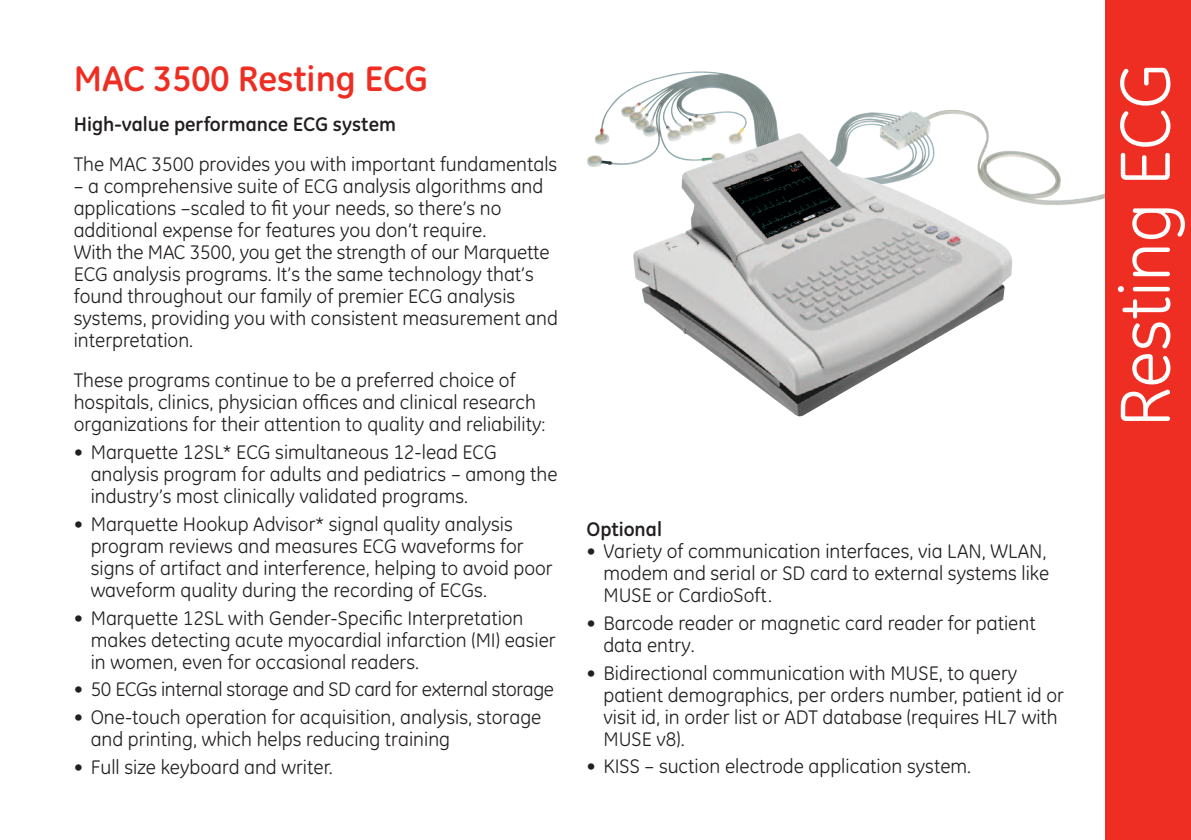
<style>
.page{position:relative;width:1191px;height:840px;background:#fff}
.page>*{position:absolute;margin:0;border:0;box-sizing:border-box;transform-origin:0 0}
.t1{font:72px "GE Inspira";color:#fff}
.t2{font:700 36px "GE Inspira";color:#ee2e22}
.t3{font:20px/22px "GE Inspira";color:#231f20}
.t4{font:20px "GE Inspira";letter-spacing:-.02em;color:#231f20}
.t5{font:700 20px "GE Inspira";color:#231f20}
</style>
<div class="page">
<img style="left:587px;top:71px;width:160px;height:96px">
<img style="left:632px;top:133px;width:381px;height:284px">
<div style="left:1106px;top:0;width:85px;height:839px;background:#ee2e22"></div>
<h2 class="t2" style="left:74px;top:55px;width:356px">MAC 3500 Resting ECG</h2>
<p class="t5" style="left:74px;top:111px;width:324px">High-value performance ECG system</p>
<p class="t3" style="left:74px;top:153px;width:485px">The MAC 3500 provides you with important fundamentals</p>
<p class="t3" style="left:74px;top:175px;width:486px">– a comprehensive suite of ECG analysis algorithms and applications –scaled to fit your needs, so there’s no additional expense for features you don’t require.<br>With the MAC 3500, you get the strength of our Marquette ECG analysis programs. It’s the same technology that’s found throughout our family of premier ECG analysis systems, providing you with consistent measurement and interpretation.</p>
<p class="t3" style="left:74px;top:369px;width:473px">These programs continue to be a preferred choice of hospitals, clinics, physician offices and clinical research organizations for their attention to quality and reliability:</p>
<p class="t3" style="left:91px;top:441px;width:468px;text-indent:-17px">• Marquette 12SL* ECG simultaneous 12-lead ECG analysis program for adults and pediatrics – among the industry’s most clinically validated programs.</p>
<p class="t3" style="left:91px;top:512px;width:463px;text-indent:-17px">• Marquette Hookup Advisor* signal quality analysis program reviews and measures ECG waveforms for signs of artifact and interference, helping to avoid poor waveform quality during the recording of ECGs.</p>
<p class="t3" style="left:91px;top:606px;width:466px;text-indent:-17px">• Marquette 12SL with Gender-Specific Interpretation makes detecting acute myocardial infarction (MI) easier in women, even for occasional readers.</p>
<p class="t4" style="left:74px;top:677px;width:482px">• 50 ECGs internal storage and SD card for external storage</p>
<p class="t3" style="left:91px;top:705px;width:452px;text-indent:-17px">• One-touch operation for acquisition, analysis, storage and printing, which helps reducing training</p>
<p class="t3" style="left:74px;top:755px;width:260px">• Full size keyboard and writer.</p>
<p class="t5" style="left:586px;top:516px;width:77px">Optional</p>
<p class="t3" style="left:603px;top:540px;width:447px;text-indent:-17px">• Variety of communication interfaces, via LAN, WLAN, modem and serial or SD card to external systems like<br>MUSE or CardioSoft.</p>
<p class="t3" style="left:603px;top:611px;width:434px;text-indent:-17px">• Barcode reader or magnetic card reader for patient data entry.</p>
<p class="t3" style="left:603px;top:661px;width:462px;text-indent:-17px">• Bidirectional communication with MUSE, to query patient demographics, per orders number, patient id or visit id, in order list or ADT database (requires HL7 with MUSE v8).</p>
<p class="t3" style="left:586px;top:755px;width:386px">• KISS – suction electrode application system.</p>
<h1 class="t1" style="left:1103px;top:427px;width:366px;rotate:-90deg">Resting ECG</h1>
</div>
